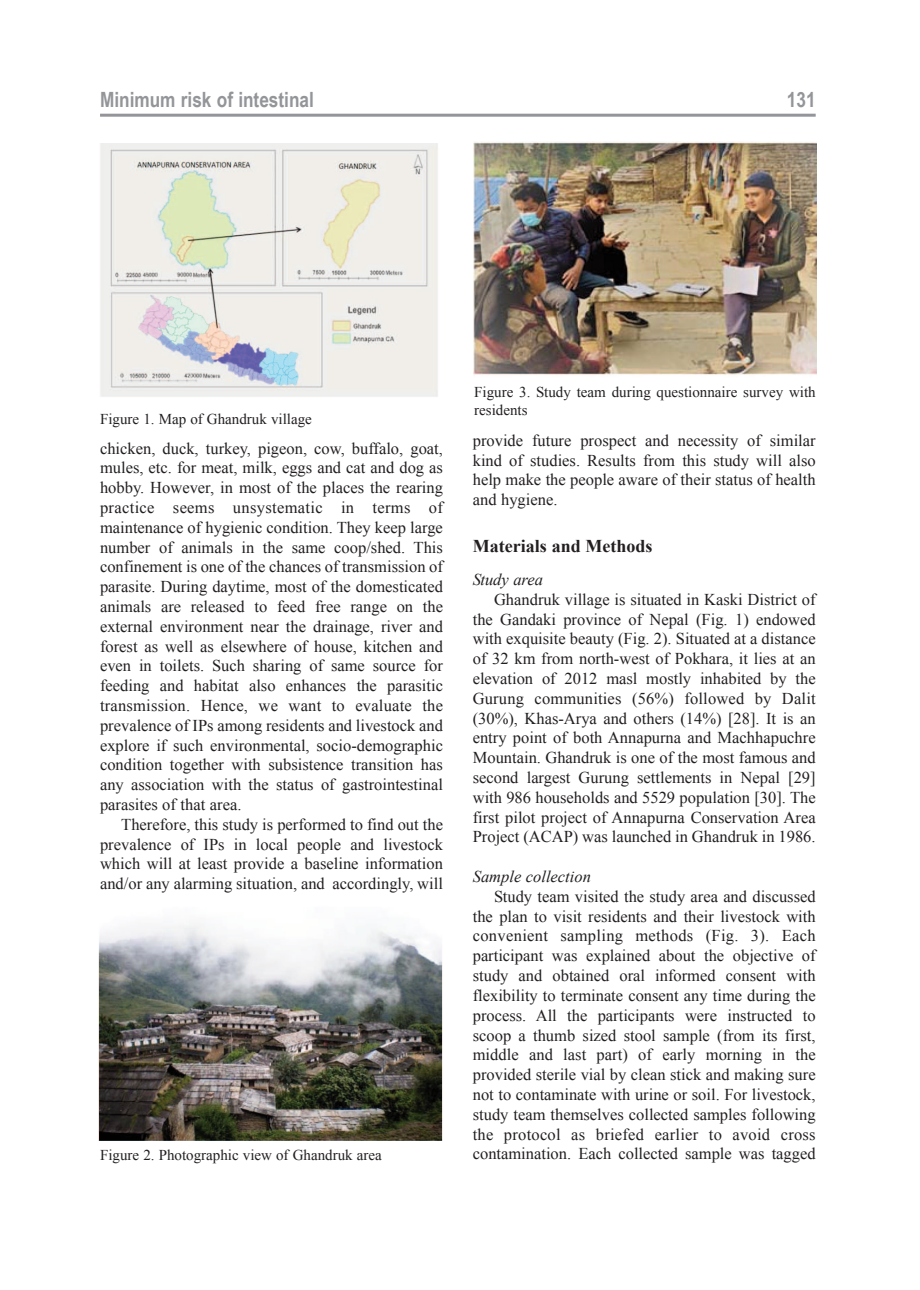
<style>
.page{position:relative;width:920px;height:1290px;background:#fff}
.page>*{position:absolute;margin:0;border:0;box-sizing:border-box;transform-origin:0 0}
.t1{font:700 21px "Arial Narrow";color:#939598}
.t2{font:700 18px "Times New Roman";color:#231f20}
.t3{font:16.5px/19.8px "Times New Roman";color:#231f20;text-align:justify}
.t4{font:italic 16.5px "Times New Roman";color:#231f20}
.t5{font:15px/18px "Times New Roman";color:#231f20}
</style>
<div class="page">
<img style="left:100px;top:143px;width:338px;height:254px">
<img style="left:99px;top:922px;width:344px;height:218px">
<img style="left:473px;top:141px;width:344px;height:235px">
<hr style="left:100px;top:114px;width:716px;height:3px;background:#939598">
<p class="t1" style="left:100px;top:87px;width:215px">Minimum risk of intestinal</p>
<p class="t1" style="left:787px;top:87px;width:30px">131</p>
<p class="t5" style="left:100px;top:410px;width:213px">Figure 1. Map of Ghandruk village</p>
<p class="t3" style="left:100px;top:438px;width:344px">chicken, duck, turkey, pigeon, cow, buffalo, goat, mules, etc. for meat, milk, eggs and cat and dog as hobby. However, in most of the places the rearing practice seems unsystematic in terms of maintenance of hygienic condition. They keep large number of animals in the same coop/shed. This confinement is one of the chances of transmission of parasite. During daytime, most of the domesticated animals are released to feed free range on the external environment near the drainage, river and forest as well as elsewhere of house, kitchen and even in toilets. Such sharing of same source for feeding and habitat also enhances the parasitic transmission. Hence, we want to evaluate the prevalence of IPs among residents and livestock and explore if such environmental, socio-demographic condition together with subsistence transition has any association with the status of gastrointestinal parasites of that area.</p>
<p class="t3" style="left:100px;top:814px;width:344px;text-indent:21px">Therefore, this study is performed to find out the prevalence of IPs in local people and livestock which will at least provide a baseline information and/or any alarming situation, and accordingly, will</p>
<p class="t5" style="left:100px;top:1146px;width:283px">Figure 2. Photographic view of Ghandruk area</p>
<p class="t5" style="left:474px;top:383px;width:343px">Figure 3. Study team during questionnaire survey with residents</p>
<p class="t3" style="left:473px;top:430px;width:344px">provide future prospect and necessity of similar kind of studies. Results from this study will also help make the people aware of their status of health and hygiene.</p>
<p class="t2" style="left:473px;top:536px;width:181px">Materials and Methods</p>
<p class="t4" style="left:473px;top:570px;width:72px">Study area</p>
<p class="t3" style="left:473px;top:589px;width:344px;text-indent:21px">Ghandruk village is situated in Kaski District of the Gandaki province of Nepal (Fig. 1) endowed with exquisite beauty (Fig. 2). Situated at a distance of 32 km from north-west of Pokhara, it lies at an elevation of 2012 masl mostly inhabited by the Gurung communities (56%) followed by Dalit (30%), Khas-Arya and others (14%) [28]. It is an entry point of both Annapurna and Machhapuchre Mountain. Ghandruk is one of the most famous and second largest Gurung settlements in Nepal [29] with 986 households and 5529 population [30]. The first pilot project of Annapurna Conservation Area Project (ACAP) was launched in Ghandruk in 1986.</p>
<p class="t4" style="left:473px;top:867px;width:120px">Sample collection</p>
<p class="t3" style="left:473px;top:886px;width:344px;text-indent:21px">Study team visited the study area and discussed the plan to visit residents and their livestock with convenient sampling methods (Fig. 3). Each participant was explained about the objective of study and obtained oral informed consent with flexibility to terminate consent any time during the process. All the participants were instructed to scoop a thumb sized stool sample (from its first, middle and last part) of early morning in the provided sterile vial by clean stick and making sure not to contaminate with urine or soil. For livestock, study team themselves collected samples following the protocol as briefed earlier to avoid cross contamination. Each collected sample was tagged</p>
</div>
